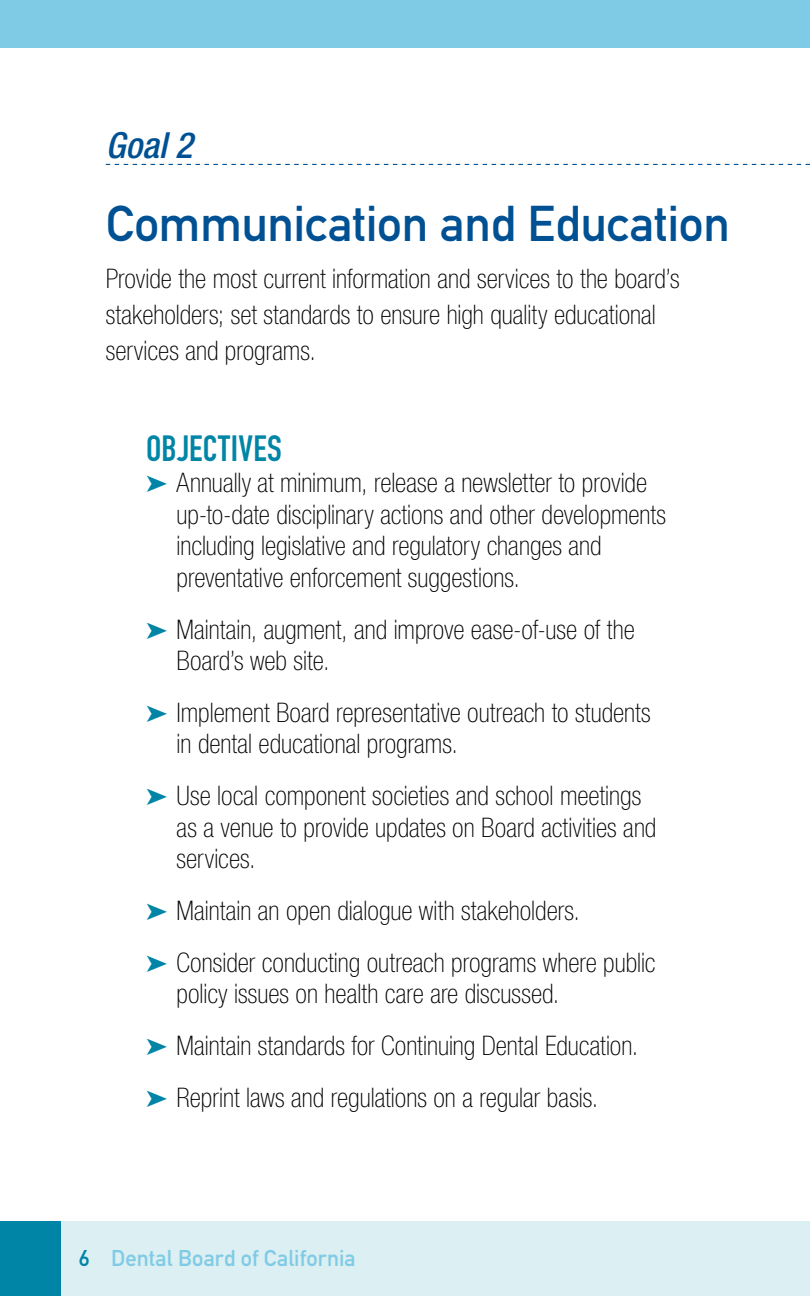
<style>
.page{position:relative;width:810px;height:1296px;background:#fff}
.page>*{position:absolute;margin:0;border:0;box-sizing:border-box;transform-origin:0 0}
.t1{font:49.5px "DIN Mittelschrift Std";letter-spacing:-.01em;color:#005193}
.t2{font:36px "DIN Engschrift Alternate";letter-spacing:.01em;color:#0085a6}
.t3{font:italic 500 condensed 36px "Helvetica Neue LT Std";color:#005193}
.t4{font:100 condensed 27px/31.5px "Helvetica Neue LT Std";color:#000}
.t5{font:22.5px "DIN Mittelschrift Std";letter-spacing:.005em;color:#7fcbe5}
.s1{color:#0085a6}
</style>
<div class="page">
<div style="left:22px;top:1221px;width:788px;height:75px;background:#dceff2"></div>
<div style="left:0;top:1221px;width:61px;height:75px;background:#0085a6"></div>
<svg style="left:106px;top:164px;width:704px;height:1px"></svg>
<div style="left:0;top:0;width:810px;height:47px;background:#7fcbe5"></div>
<h2 class="t3" style="left:106px;top:124px;width:88px">Goal 2</h2>
<h1 class="t1" style="left:106px;top:195px;width:626px">Communication and Education</h1>
<p class="t4" style="left:106px;top:260px;width:575px;line-height:36px">Provide the most current information and services to the board’s stakeholders; set standards to ensure high quality educational services and programs.</p>
<h2 class="t2" style="left:146px;top:427px;width:137px">OBJECTIVES</h2>
<p class="t4" style="left:177px;top:467px;width:491px;text-indent:-30px"><span class="s1">➤</span> Annually at minimum, release a newsletter to provide up-to-date disciplinary actions and other developments including legislative and regulatory changes and preventative enforcement suggestions.</p>
<p class="t4" style="left:177px;top:613px;width:460px;text-indent:-30px"><span class="s1">➤</span> Maintain, augment, and improve ease-of-use of the<br>Board’s web site.</p>
<p class="t4" style="left:177px;top:696px;width:476px;text-indent:-30px"><span class="s1">➤</span> Implement Board representative outreach to students in dental educational programs.</p>
<p class="t4" style="left:177px;top:780px;width:481px;text-indent:-30px"><span class="s1">➤</span> Use local component societies and school meetings as a venue to provide updates on Board activities and services.</p>
<p class="t4" style="left:146px;top:884px;width:511px;line-height:51.8px"><span class="s1">➤</span> Maintain an open dialogue with stakeholders.<br><span class="s1">➤</span> Consider conducting outreach programs where public</p>
<p class="t4" style="left:146px;top:968px;width:494px;line-height:51.8px;text-indent:30px">policy issues on health care are discussed.<br><span class="s1">➤</span> Maintain standards for Continuing Dental Education. <span class="s1">➤</span> Reprint laws and regulations on a regular basis.</p>
<p class="t5" style="left:79px;top:1245px;width:279px"><span class="s1">6</span> Dental Board of California</p>
</div>
